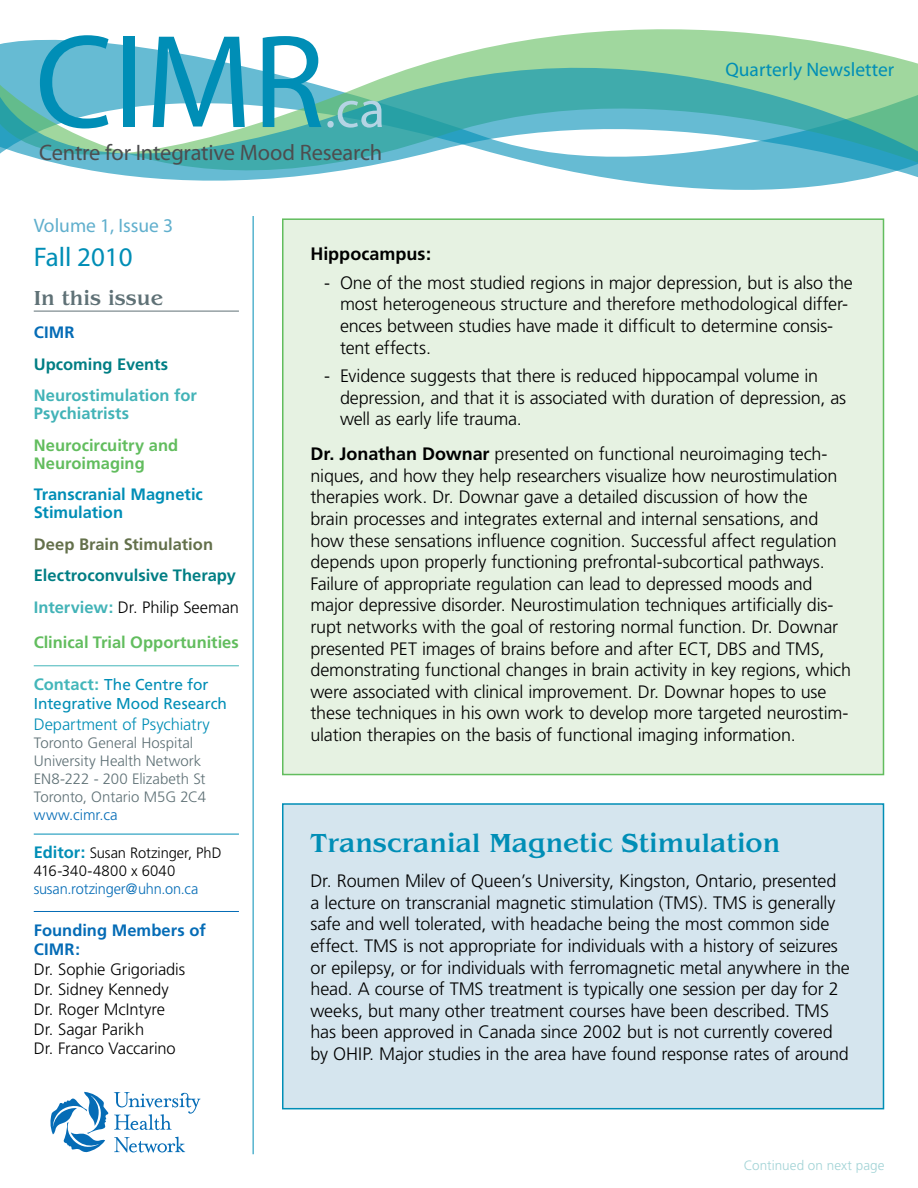
<style>
.page{position:relative;width:918px;height:1188px;background:#fff}
.page>*{position:absolute;margin:0;border:0;box-sizing:border-box;transform-origin:0 0}
.t1{font:133.95px "Myriad Pro";color:#008eb6}
.t2{font:53.25px "Myriad Pro";color:#b5d4e4}
.t3{font:500 27px "Benguiat";color:#008eb6}
.t4{font:27px "Myriad Pro";color:#008eb6}
.t5{font:22.5px "Myriad Pro";letter-spacing:-.01em;color:#4d4d4f}
.t6{font:500 21px "Benguiat";color:#5f7176}
.t7{font:19.5px "Myriad Pro";color:#008eb6}
.t8{font:19.5px "Myriad Pro";color:#60afcd}
.t9{font:300 18px/21.6px "Frutiger";letter-spacing:-.01em;color:#000}
.t10{font:700 18px "Frutiger";color:#000}
.t11{font:300 16.5px/19.8px "Frutiger";letter-spacing:-.005em;color:#000}
.t12{font:700 16.5px/31.5px "Frutiger";color:#007e84}
.t13{font:700 16.5px/18px "Frutiger";color:#62bd5e}
.t14{font:700 16.5px/18px "Frutiger";color:#42b3b7}
.t15{font:700 16.5px/18px "Frutiger";color:#008eb6}
.t16{font:700 16.5px/19.8px "Frutiger";letter-spacing:.005em;color:#056cb6}
.t17{font:300 16.5px "Frutiger";letter-spacing:-.005em;color:#008eb6}
.t18{font:700 16.5px "Frutiger";color:#63704b}
.t19{font:15.75px/18.9px "Frutiger";letter-spacing:-.005em;color:#008eb6}
.t20{font:300 15px/18px "Frutiger";color:#5f7176}
.t21{font:300 15px/18px "Frutiger";color:#000}
.t22{font:300 15px "Frutiger";letter-spacing:-.01em;color:#056cb6}
.t23{font:300 13.5px "Frutiger";letter-spacing:.005em;color:#a2d3d6}
.s1{color:#42b3b7}
.s2{font-weight:300;color:#000}
.s3{font-weight:700;font-size:16.5px;color:#43b6ba}
.s4{font-weight:700;font-size:16.5px;color:#008eb6}
.s5{font-weight:700}
</style>
<div class="page">
<hr style="left:253px;top:216px;width:1px;height:938px;background:#008eb6">
<svg style="left:50px;top:1092px;width:150px;height:61px"></svg>
<hr style="left:34px;top:311px;width:205px;height:1px;background:#5f7176">
<hr style="left:34px;top:665px;width:205px;height:1px;background:#43b6ba">
<hr style="left:34px;top:834px;width:205px;height:1px;background:#008eb6">
<hr style="left:34px;top:911px;width:205px;height:1px;background:#056cb6">
<svg style="left:642px;top:183px;width:198px;height:7px"></svg>
<svg style="left:1px;top:29px;width:830px;height:15px"></svg>
<svg style="left:0;top:44px;width:918px;height:139px"></svg>
<div style="left:283px;top:219px;width:601px;height:556px;background:#e6f2e2"></div>
<div style="left:282px;top:218px;width:602px;height:557px;border:2px solid #62bd5e"></div>
<div style="left:283px;top:804px;width:601px;height:305px;background:#d5e5ee"></div>
<div style="left:282px;top:803px;width:602px;height:306px;border:2px solid #008eb6"></div>
<h1 class="t1" style="left:35px;top:0;width:291px">CIMR</h1>
<h2 class="t2" style="left:325px;top:76px;width:62px">.ca</h2>
<p class="t5" style="left:39px;top:139px;width:345px">Centre for Integrative Mood Research</p>
<p class="t8" style="left:34px;top:214px;width:141px">Volume 1, Issue 3</p>
<p class="t7" style="left:725px;top:58px;width:170px">Quarterly Newsletter</p>
<h3 class="t4" style="left:34px;top:241px;width:100px">Fall 2010</h3>
<p class="t6" style="left:34px;top:286px;width:131px">In this issue</p>
<p class="t16" style="left:34px;top:323px;width:42px">CIMR</p>
<p class="t12" style="left:34px;top:349px;width:136px">Upcoming Events</p>
<p class="t14" style="left:34px;top:387px;width:165px">Neurostimulation for<br>Psychiatrists</p>
<p class="t13" style="left:34px;top:436px;width:146px">Neurocircuitry and<br>Neuroimaging</p>
<p class="t15" style="left:34px;top:486px;width:171px">Transcranial Magnetic<br>Stimulation</p>
<p class="t18" style="left:34px;top:535px;width:181px">Deep Brain Stimulation</p>
<p class="t12" style="left:34px;top:560px;width:207px">Electroconvulsive Therapy<br><span class="s1">Interview:</span> <span class="s2">Dr. Philip Seeman</span></p>
<p class="t13" style="left:34px;top:633px;width:207px">Clinical Trial Opportunities</p>
<p class="t19" style="left:34px;top:675px;width:195px"><span class="s3">Contact:</span> The Centre for<br>Integrative Mood Research</p>
<p class="t17" style="left:34px;top:715px;width:178px">Department of Psychiatry</p>
<p class="t20" style="left:34px;top:734px;width:174px">Toronto General Hospital<br>University Health Network<br>EN8-222 - 200 Elizabeth St<br>Toronto, Ontario M5G 2C4</p>
<p class="t22" style="left:34px;top:807px;width:85px">www.cimr.ca</p>
<p class="t21" style="left:34px;top:844px;width:189px"><span class="s4">Editor:</span> Susan Rotzinger, PhD<br>416-340-4800 x 6040</p>
<p class="t22" style="left:34px;top:881px;width:166px">susan.rotzinger@uhn.on.ca</p>
<p class="t16" style="left:34px;top:920px;width:174px">Founding Members of<br>CIMR:</p>
<p class="t11" style="left:34px;top:960px;width:153px">Dr. Sophie Grigoriadis<br>Dr. Sidney Kennedy<br>Dr. Roger McIntyre<br>Dr. Sagar Parikh<br>Dr. Franco Vaccarino</p>
<p class="t10" style="left:310px;top:244px;width:122px">Hippocampus:</p>
<p class="t9" style="left:340px;top:272px;width:514px;text-indent:-16px">- One of the most studied regions in major depression, but is also the most heterogeneous structure and therefore methodological differ&shy;ences between studies have made it difficult to determine consis&shy;tent effects.</p>
<p class="t9" style="left:340px;top:365px;width:508px;text-indent:-16px">- Evidence suggests that there is reduced hippocampal volume in depression, and that it is associated with duration of depression, as well as early life trauma.</p>
<p class="t9" style="left:310px;top:444px;width:542px"><span class="s5">Dr. Jonathan Downar</span> presented on functional neuroimaging tech&shy;niques, and how they help researchers visualize how neurostimulation therapies work. Dr. Downar gave a detailed discussion of how the<br>brain processes and integrates external and internal sensations, and how these sensations influence cognition. Successful affect regulation depends upon properly functioning prefrontal-subcortical pathways.<br>Failure of appropriate regulation can lead to depressed moods and major depressive disorder. Neurostimulation techniques artificially dis&shy;rupt networks with the goal of restoring normal function. Dr. Downar presented PET images of brains before and after ECT, DBS and TMS, demonstrating functional changes in brain activity in key regions, which were associated with clinical improvement. Dr. Downar hopes to use these techniques in his own work to develop more targeted neurostim&shy;ulation therapies on the basis of functional imaging information.</p>
<h3 class="t3" style="left:310px;top:828px;width:471px">Transcranial Magnetic Stimulation</h3>
<p class="t9" style="left:310px;top:870px;width:541px">Dr. Roumen Milev of Queen’s University, Kingston, Ontario, presented a lecture on transcranial magnetic stimulation (TMS). TMS is generally safe and well tolerated, with headache being the most common side effect. TMS is not appropriate for individuals with a history of seizures or epilepsy, or for individuals with ferromagnetic metal anywhere in the head. A course of TMS treatment is typically one session per day for 2 weeks, but many other treatment courses have been described. TMS has been approved in Canada since 2002 but is not currently covered by OHIP. Major studies in the area have found response rates of around</p>
<p class="t23" style="left:744px;top:1157px;width:142px">Continued on next page</p>
</div>
